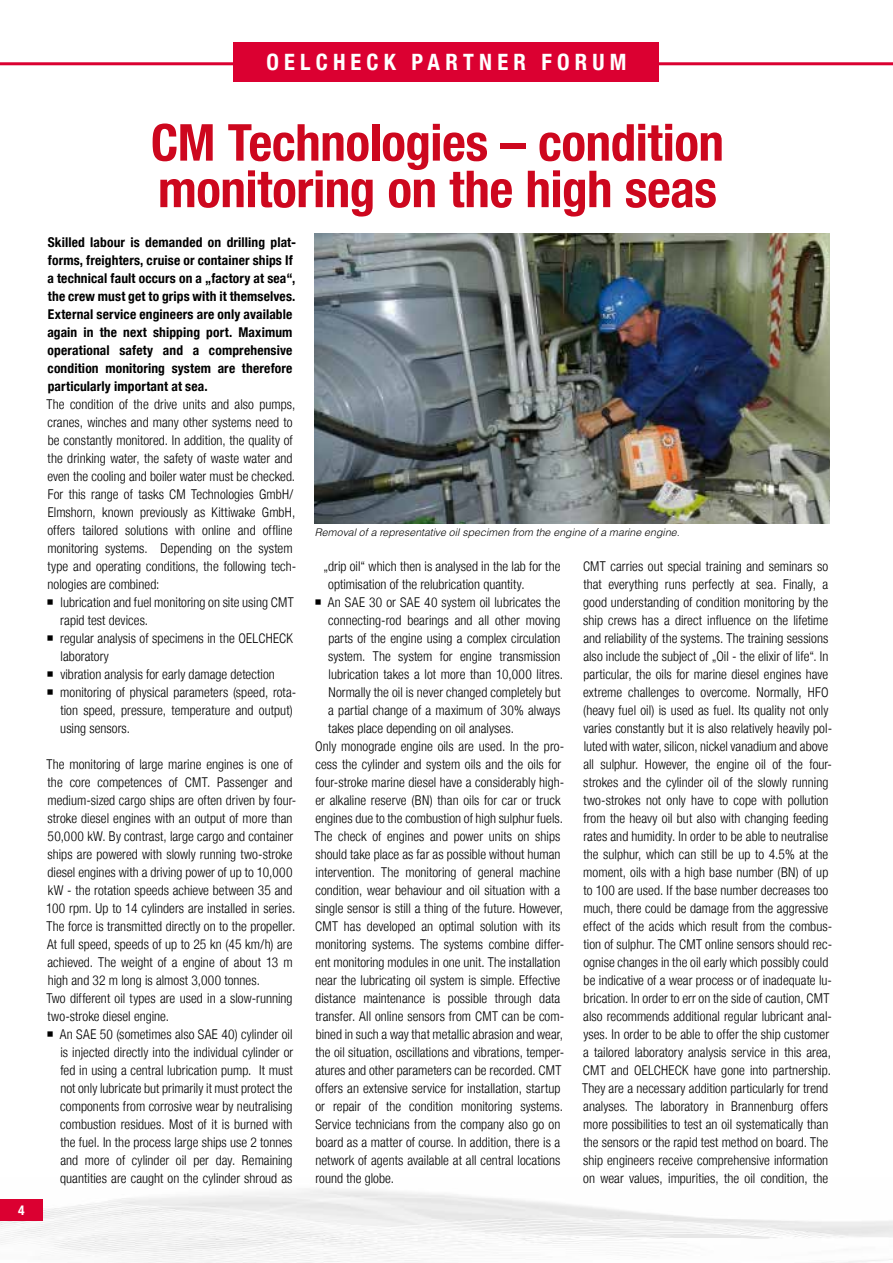
<style>
.page{position:relative;width:893px;height:1263px;background:#fff}
.page>*{position:absolute;margin:0;border:0;box-sizing:border-box;transform-origin:0 0}
.t1{font:700 condensed 51px/46.5px "Helvetica Neue LT";letter-spacing:-.01em;color:#cd071e}
.t2{font:700 condensed 22.5px "Helvetica Neue LT";letter-spacing:.23em;color:#fff}
.t3{font:300 condensed 13.5px/18px "Helvetica Neue LT";letter-spacing:.005em;color:#000}
.t4{font:700 condensed 13.5px/18px "Helvetica Neue LT";letter-spacing:.01em;color:#000}
.t5{font:700 condensed 13.5px "Helvetica Neue LT";color:#fff}
.t6{font:italic 300 10.5px "Helvetica";letter-spacing:.005em;color:#000}
</style>
<div class="page">
<img style="left:0;top:1189px;width:893px;height:74px">
<div style="left:0;top:1199px;width:43px;height:21px;background:#db0031"></div>
<img style="left:315px;top:233px;width:514px;height:291px">
<hr style="left:0;top:62px;width:893px;height:3px;background:#db0031">
<div style="left:234px;top:43px;width:425px;height:39px;background:#db0031"></div>
<p class="t5" style="left:18px;top:1202px;width:8px">4</p>
<h2 class="t2" style="left:267px;top:48px;width:361px">OELCHECK PARTNER FORUM</h2>
<h1 class="t1" style="left:151px;top:119px;width:575px">CM Technologies – condition monitoring on the high seas</h1>
<p class="t4" style="left:47px;top:233px;width:250px">Skilled labour is demanded on drilling plat&shy;forms, freighters, cruise or container ships If a technical fault occurs on a „factory at sea“, the crew must get to grips with it themselves.<br>External service engineers are only available again in the next shipping port. Maximum operational safety and a comprehensive condition monitoring system are therefore particularly important at sea.</p>
<p class="t3" style="left:47px;top:395px;width:251px">The condition of the drive units and also pumps, cranes, winches and many other systems need to be constantly monitored. In addition, the quality of the drinking water, the safety of waste water and even the cooling and boiler water must be checked.<br>For this range of tasks CM Technologies GmbH/ Elmshorn, known previously as Kittiwake GmbH, offers tailored solutions with online and offline monitoring systems. Depending on the system type and operating conditions, the following tech&shy;nologies are combined:</p>
<p class="t3" style="left:60px;top:593px;width:238px">lubrication and fuel monitoring on site using CMT rapid test devices.<br>regular analysis of specimens in the OELCHECK laboratory<br>vibration analysis for early damage detection monitoring of physical parameters (speed, rota&shy;tion speed, pressure, temperature and output) using sensors.</p>
<p class="t3" style="left:46px;top:755px;width:252px">The monitoring of large marine engines is one of the core competences of CMT. Passenger and medium-sized cargo ships are often driven by four&shy;stroke diesel engines with an output of more than 50,000 kW. By contrast, large cargo and container ships are powered with slowly running two-stroke diesel engines with a driving power of up to 10,000 kW - the rotation speeds achieve between 35 and 100 rpm. Up to 14 cylinders are installed in series.<br>The force is transmitted directly on to the propeller.<br>At full speed, speeds of up to 25 kn (45 km/h) are achieved. The weight of a engine of about 13 m high and 32 m long is almost 3,000 tonnes.<br>Two different oil types are used in a slow-running two-stroke diesel engine.</p>
<p class="t3" style="left:60px;top:1025px;width:235px;text-align:justify">An SAE 50 (sometimes also SAE 40) cylinder oil is injected directly into the individual cylinder or fed in using a central lubrication pump. It must not only lubricate but primarily it must protect the components from corrosive wear by neutralising combustion residues. Most of it is burned with the fuel. In the process large ships use 2 tonnes and more of cylinder oil per day. Remaining quantities are caught on the cylinder shroud as</p>
<p class="t6" style="left:315px;top:526px;width:366px">Removal of a representative oil specimen from the engine of a marine engine.</p>
<p class="t3" style="left:323px;top:557px;width:239px">„drip oil“ which then is analysed in the lab for the</p>
<p class="t3" style="left:328px;top:575px;width:198px">optimisation of the relubrication quantity.</p>
<p class="t3" style="left:328px;top:593px;width:234px">An SAE 30 or SAE 40 system oil lubricates the</p>
<p class="t3" style="left:328px;top:611px;width:234px">connecting-rod bearings and all other moving</p>
<p class="t3" style="left:328px;top:629px;width:234px">parts of the engine using a complex circulation</p>
<p class="t3" style="left:328px;top:647px;width:234px">system. The system for engine transmission</p>
<p class="t3" style="left:329px;top:665px;width:236px">lubrication takes a lot more than 10,000 litres.</p>
<p class="t3" style="left:328px;top:683px;width:234px">Normally the oil is never changed completely but</p>
<p class="t3" style="left:328px;top:701px;width:234px">a partial change of a maximum of 30% always</p>
<p class="t3" style="left:328px;top:719px;width:187px">takes place depending on oil analyses.</p>
<p class="t3" style="left:315px;top:737px;width:251px">Only monograde engine oils are used. In the pro-</p>
<p class="t3" style="left:315px;top:755px;width:247px">cess the cylinder and system oils and the oils for</p>
<p class="t3" style="left:316px;top:773px;width:250px">four-stroke marine diesel have a considerably high-</p>
<p class="t3" style="left:315px;top:791px;width:247px">er alkaline reserve (BN) than oils for car or truck</p>
<p class="t3" style="left:315px;top:809px;width:249px">engines due to the combustion of high sulphur fuels.</p>
<p class="t3" style="left:314px;top:827px;width:247px">The check of engines and power units on ships</p>
<p class="t3" style="left:315px;top:845px;width:247px">should take place as far as possible without human</p>
<p class="t3" style="left:316px;top:863px;width:246px">intervention. The monitoring of general machine</p>
<p class="t3" style="left:315px;top:881px;width:246px">condition, wear behaviour and oil situation with a</p>
<p class="t3" style="left:315px;top:899px;width:249px">single sensor is still a thing of the future. However,</p>
<p class="t3" style="left:315px;top:917px;width:247px">CMT has developed an optimal solution with its</p>
<p class="t3" style="left:315px;top:935px;width:250px">monitoring systems. The systems combine differ-</p>
<p class="t3" style="left:315px;top:953px;width:247px">ent monitoring modules in one unit. The installation</p>
<p class="t3" style="left:315px;top:971px;width:246px">near the lubricating oil system is simple. Effective</p>
<p class="t3" style="left:315px;top:989px;width:247px">distance maintenance is possible through data</p>
<p class="t3" style="left:315px;top:1007px;width:250px">transfer. All online sensors from CMT can be com-</p>
<p class="t3" style="left:316px;top:1025px;width:249px">bined in such a way that metallic abrasion and wear,</p>
<p class="t3" style="left:315px;top:1043px;width:250px">the oil situation, oscillations and vibrations, temper-</p>
<p class="t3" style="left:315px;top:1061px;width:248px">atures and other parameters can be recorded. CMT</p>
<p class="t3" style="left:315px;top:1079px;width:246px">offers an extensive service for installation, startup</p>
<p class="t3" style="left:315px;top:1097px;width:249px">or repair of the condition monitoring systems.</p>
<p class="t3" style="left:315px;top:1115px;width:247px">Service technicians from the company also go on</p>
<p class="t3" style="left:316px;top:1133px;width:246px">board as a matter of course. In addition, there is a</p>
<p class="t3" style="left:315px;top:1151px;width:246px">network of agents available at all central locations</p>
<p class="t3" style="left:315px;top:1169px;width:80px">round the globe.</p>
<p class="t3" style="left:582px;top:557px;width:251px">CMT carries out special training and seminars so that everything runs perfectly at sea. Finally, a good understanding of condition monitoring by the ship crews has a direct influence on the lifetime and reliability of the systems. The training sessions also include the subject of „Oil - the elixir of life“. In particular, the oils for marine diesel engines have extreme challenges to overcome. Normally, HFO (heavy fuel oil) is used as fuel. Its quality not only varies constantly but it is also relatively heavily pol&shy;luted with water, silicon, nickel vanadium and above all sulphur. However, the engine oil of the four&shy;strokes and the cylinder oil of the slowly running two-strokes not only have to cope with pollution from the heavy oil but also with changing feeding rates and humidity. In order to be able to neutralise the sulphur, which can still be up to 4.5% at the moment, oils with a high base number (BN) of up to 100 are used. If the base number decreases too much, there could be damage from the aggressive effect of the acids which result from the combus&shy;tion of sulphur. The CMT online sensors should rec&shy;ognise changes in the oil early which possibly could be indicative of a wear process or of inadequate lu&shy;brication. In order to err on the side of caution, CMT also recommends additional regular lubricant anal&shy;yses. In order to be able to offer the ship customer a tailored laboratory analysis service in this area, CMT and OELCHECK have gone into partnership.<br>They are a necessary addition particularly for trend analyses. The laboratory in Brannenburg offers more possibilities to test an oil systematically than the sensors or the rapid test method on board. The ship engineers receive comprehensive information on wear values, impurities, the oil condition, the</p>
</div>
